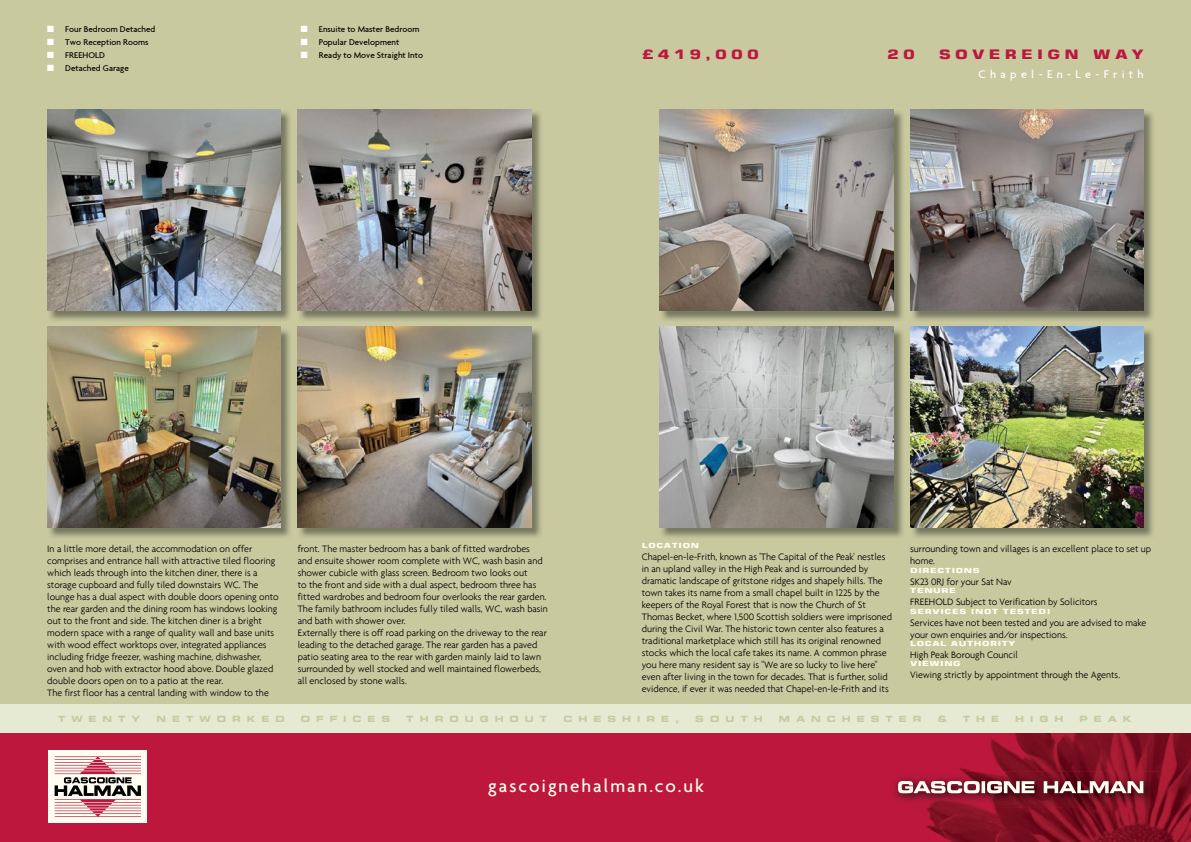
<style>
.page{position:relative;width:1191px;height:842px;background:#fff}
.page>*{position:absolute;margin:0;border:0;box-sizing:border-box;transform-origin:0 0}
.t1{font:500 19px "Agenda";letter-spacing:.1em;color:#fffef0}
.t2{font:700 13px "Square 721 BT";letter-spacing:.255em;color:#bd173e;scale:1.3 1}
.t3{font:500 12px "Agenda";letter-spacing:.36em;color:#fff}
.t4{font:300 10px/12px "Agenda";color:#000}
.t5{font:500 9px "Agenda";color:#000}
.t6{font:700 expanded 8.5px "Square 721 BT";letter-spacing:.705em;color:#c9c99f}
.t7{font:700 7px "Square 721 BT";letter-spacing:.06em;color:#fffef0;scale:1.4 1}
.s1{color:#fff}
</style>
<div class="page">
<div style="left:0;top:723px;width:1191px;height:119px;background:#bd173e"></div>
<img style="left:926px;top:733px;width:254px;height:93px">
<img style="left:894px;top:777px;width:32px;height:25px">
<img style="left:926px;top:771px;width:232px;height:37px">
<svg style="left:898px;top:781px;width:81px;height:12px"></svg>
<svg style="left:981px;top:781px;width:4px;height:12px"></svg>
<svg style="left:987px;top:781px;width:47px;height:12px"></svg>
<svg style="left:1043px;top:781px;width:100px;height:12px"></svg>
<div style="left:0;top:0;width:1191px;height:706px;background:#c9c99f"></div>
<div style="left:0;top:705px;width:1191px;height:28px;background:#e6ead3"></div>
<div style="left:49px;top:750px;width:98px;height:73px;background:#fffef0"></div>
<svg style="left:55px;top:756px;width:86px;height:61px"></svg>
<img style="left:49px;top:111px;width:241px;height:210px">
<img style="left:47px;top:110px;width:234px;height:201px">
<img style="left:299px;top:110px;width:242px;height:211px">
<img style="left:298px;top:110px;width:233px;height:201px">
<img style="left:49px;top:329px;width:241px;height:209px">
<img style="left:47px;top:327px;width:234px;height:201px">
<img style="left:299px;top:328px;width:242px;height:210px">
<img style="left:298px;top:327px;width:233px;height:201px">
<img style="left:912px;top:110px;width:241px;height:211px">
<img style="left:910px;top:110px;width:233px;height:201px">
<img style="left:661px;top:110px;width:242px;height:211px">
<img style="left:660px;top:110px;width:233px;height:201px">
<img style="left:912px;top:328px;width:241px;height:210px">
<img style="left:910px;top:327px;width:233px;height:201px">
<img style="left:661px;top:328px;width:242px;height:210px">
<img style="left:660px;top:327px;width:233px;height:201px">
<p class="t5" style="left:47px;top:24px;width:110px"><span class="s1">■</span> Four Bedroom Detached</p>
<p class="t5" style="left:47px;top:37px;width:103px"><span class="s1">■</span> Two Reception Rooms</p>
<p class="t5" style="left:47px;top:50px;width:59px"><span class="s1">■</span> FREEHOLD</p>
<p class="t5" style="left:47px;top:63px;width:83px"><span class="s1">■</span> Detached Garage</p>
<p class="t5" style="left:301px;top:24px;width:120px"><span class="s1">■</span> Ensuite to Master Bedroom</p>
<p class="t5" style="left:301px;top:37px;width:100px"><span class="s1">■</span> Popular Development</p>
<p class="t5" style="left:301px;top:50px;width:124px"><span class="s1">■</span> Ready to Move Straight Into</p>
<h2 class="t2" style="left:642px;top:47px;width:91px">£419,000</h2>
<h2 class="t2" style="left:887px;top:47px;width:23px">20</h2>
<h2 class="t2" style="left:939px;top:47px;width:159px">SOVEREIGN WAY</h2>
<p class="t3" style="left:978px;top:67px;width:167px">Chapel-En-Le-Frith</p>
<p class="t4" style="left:47px;top:543px;width:233px">In a little more detail, the accommodation on offer comprises and entrance hall with attractive tiled flooring which leads through into the kitchen diner, there is a storage cupboard and fully tiled downstairs WC. The lounge has a dual aspect with double doors opening onto the rear garden and the dining room has windows looking out to the front and side. The kitchen diner is a bright modern space with a range of quality wall and base units with wood effect worktops over, integrated appliances including fridge freezer, washing machine, dishwasher, oven and hob with extractor hood above. Double glazed double doors open on to a patio at the rear.<br>The first floor has a central landing with window to the</p>
<p class="t4" style="left:298px;top:543px;width:252px">front. The master bedroom has a bank of fitted wardrobes<br>and ensuite shower room complete with WC, wash basin and shower cubicle with glass screen. Bedroom two looks out<br>to the front and side with a dual aspect, bedroom three has fitted wardrobes and bedroom four overlooks the rear garden.<br>The family bathroom includes fully tiled walls, WC, wash basin and bath with shower over.<br>Externally there is off road parking on the driveway to the rear leading to the detached garage. The rear garden has a paved patio seating area to the rear with garden mainly laid to lawn surrounded by well stocked and well maintained flowerbeds, all enclosed by stone walls.</p>
<p class="t7" style="left:642px;top:542px;width:42px">LOCATION</p>
<p class="t4" style="left:642px;top:551px;width:252px">Chapel-en-le-Frith, known as 'The Capital of the Peak' nestles in an upland valley in the High Peak and is surrounded by dramatic landscape of gritstone ridges and shapely hills. The town takes its name from a small chapel built in 1225 by the keepers of the Royal Forest that is now the Church of St Thomas Becket, where 1,500 Scottish soldiers were imprisoned during the Civil War. The historic town center also features a traditional marketplace which still has its original renowned stocks which the local cafe takes its name. A common phrase you here many resident say is "We are so lucky to live here" even after living in the town for decades. That is further, solid evidence, if ever it was needed that Chapel-en-le-Frith and its</p>
<p class="t4" style="left:910px;top:543px;width:242px">surrounding town and villages is an excellent place to set up home.</p>
<p class="t7" style="left:910px;top:566px;width:51px">DIRECTIONS</p>
<p class="t4" style="left:910px;top:575px;width:103px">SK23 0RJ for your Sat Nav</p>
<p class="t7" style="left:910px;top:586px;width:34px">TENURE</p>
<p class="t4" style="left:910px;top:596px;width:189px">FREEHOLD Subject to Verification by Solicitors</p>
<p class="t7" style="left:910px;top:607px;width:102px">SERVICES (NOT TESTED)</p>
<p class="t4" style="left:910px;top:616px;width:238px">Services have not been tested and you are advised to make your own enquiries and/or inspections.</p>
<p class="t7" style="left:910px;top:639px;width:77px">LOCAL AUTHORITY</p>
<p class="t4" style="left:910px;top:649px;width:109px">High Peak Borough Council</p>
<p class="t7" style="left:910px;top:660px;width:37px">VIEWING</p>
<p class="t4" style="left:910px;top:669px;width:211px">Viewing strictly by appointment through the Agents.</p>
<p class="t6" style="left:58px;top:714px;width:84px">TWENTY</p>
<p class="t6" style="left:156px;top:714px;width:130px">NETWORKED</p>
<p class="t6" style="left:301px;top:714px;width:91px">OFFICES</p>
<p class="t6" style="left:406px;top:714px;width:143px">THROUGHOUT</p>
<p class="t6" style="left:563px;top:714px;width:117px">CHESHIRE,</p>
<p class="t6" style="left:695px;top:714px;width:69px">SOUTH</p>
<p class="t6" style="left:779px;top:714px;width:144px">MANCHESTER</p>
<p class="t6" style="left:937px;top:714px;width:10px">&amp;</p>
<p class="t6" style="left:962px;top:714px;width:38px">THE</p>
<p class="t6" style="left:1015px;top:714px;width:50px">HIGH</p>
<p class="t6" style="left:1079px;top:714px;width:54px">PEAK</p>
<h1 class="t1" style="left:488px;top:774px;width:217px">gascoignehalman.co.uk</h1>
</div>
